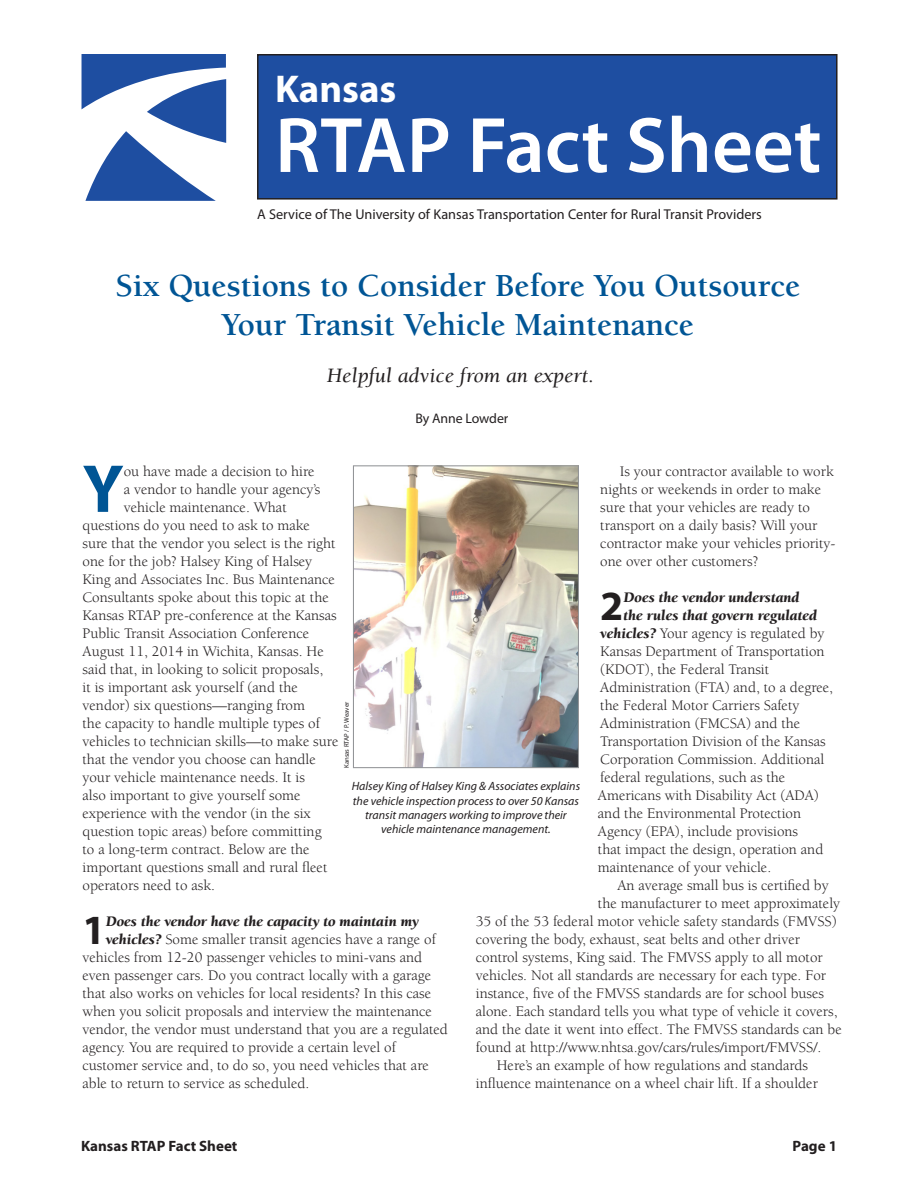
<style>
.page{position:relative;width:918px;height:1188px;background:#fff}
.page>*{position:absolute;margin:0;border:0;box-sizing:border-box;transform-origin:0 0}
.t1{font:600 79.2px "Myriad Pro";color:#fff}
.t2{font:700 68.4px "Myriad Pro";color:#005595}
.t3{font:700 41.7px "Myriad Pro";color:#231f20}
.t4{font:700 38.85px "Myriad Pro";color:#fff}
.t5{font:700 33px/39.6px "Berkeley Std";color:#005595;text-align:center}
.t6{font:italic 21px "Berkeley Std";color:#231f20;scale:1.07 1}
.t7{font:15px/18px "Berkeley Std";color:#231f20}
.t8{font:italic 900 15px "Berkeley Std";color:#231f20}
.t9{font:700 15px "Myriad Pro";color:#231f20}
.t10{font:14.25px "Myriad Pro";color:#231f20}
.t11{font:13.8px "Myriad Pro";letter-spacing:-.005em;color:#231f20}
.t12{font:italic 12px/14.4px "Myriad Pro";color:#231f20;text-align:center}
.t13{font:6.75px "Myriad Pro";color:#231f20}
.s1{font-weight:900;font-style:italic}
</style>
<div class="page">
<div style="left:258px;top:55px;width:579px;height:144px;background:#1e4ea1"></div>
<div style="left:257px;top:54px;width:581px;height:146px;border:2px solid #231f20"></div>
<svg style="left:82px;top:54px;width:144px;height:147px"></svg>
<img style="left:355px;top:467px;width:222px;height:299px">
<div style="left:353px;top:465px;width:226px;height:303px;border:1px solid #939598"></div>
<p class="t4" style="left:275px;top:64px;width:123px">Kansas</p>
<p class="t1" style="left:275px;top:95px;width:548px">RTAP Fact Sheet</p>
<p class="t10" style="left:257px;top:205px;width:506px">A Service of The University of Kansas Transportation Center for Rural Transit Providers</p>
<p class="t5" style="left:115px;top:266px;width:687px">Six Questions to Consider Before You Outsource<br>Your Transit Vehicle Maintenance</p>
<p class="t6" style="left:327px;top:365px;width:251px">Helpful advice from an expert.</p>
<p class="t11" style="left:415px;top:410px;width:95px">By Anne Lowder</p>
<p class="t2" style="left:83px;top:444px;width:43px">Y</p>
<p class="t7" style="left:124px;top:462px;width:192px">ou have made a decision to hire</p>
<p class="t7" style="left:600px;top:462px;width:237px;text-indent:19px">Is your contractor available to work nights or weekends in order to make sure that your vehicles are ready to transport on a daily basis? Will your contractor make your vehicles priority&shy;one over other customers?</p>
<p class="t3" style="left:600px;top:579px;width:25px">2</p>
<p class="t8" style="left:623px;top:589px;width:177px">Does the vendor understand</p>
<p class="t7" style="left:124px;top:480px;width:198px">a vendor to handle your agency’s</p>
<p class="t7" style="left:124px;top:498px;width:165px">vehicle maintenance. What</p>
<p class="t7" style="left:83px;top:516px;width:229px">questions do you need to ask to make</p>
<p class="t7" style="left:83px;top:534px;width:255px">sure that the vendor you select is the right</p>
<p class="t7" style="left:83px;top:552px;width:231px">one for the job? Halsey King of Halsey</p>
<p class="t7" style="left:83px;top:570px;width:254px">King and Associates Inc. Bus Maintenance</p>
<p class="t7" style="left:83px;top:588px;width:248px">Consultants spoke about this topic at the</p>
<p class="t7" style="left:83px;top:606px;width:256px">Kansas RTAP pre-conference at the Kansas</p>
<p class="t7" style="left:83px;top:624px;width:228px">Public Transit Association Conference</p>
<p class="t7" style="left:83px;top:642px;width:243px">August 11, 2014 in Wichita, Kansas. He</p>
<p class="t7" style="left:83px;top:660px;width:242px">said that, in looking to solicit proposals,</p>
<p class="t7" style="left:83px;top:678px;width:217px">it is important ask yourself (and the</p>
<p class="t7" style="left:83px;top:696px;width:224px">vendor) six questions—ranging from</p>
<p class="t7" style="left:83px;top:714px;width:239px">the capacity to handle multiple types of</p>
<p class="t7" style="left:83px;top:732px;width:257px">vehicles to technician skills—to make sure</p>
<p class="t7" style="left:83px;top:750px;width:235px">that the vendor you choose can handle</p>
<p class="t7" style="left:83px;top:768px;width:224px">your vehicle maintenance needs. It is</p>
<p class="t7" style="left:83px;top:786px;width:219px">also important to give yourself some</p>
<p class="t7" style="left:83px;top:804px;width:230px">experience with the vendor (in the six</p>
<p class="t7" style="left:83px;top:822px;width:241px">question topic areas) before committing</p>
<p class="t7" style="left:83px;top:840px;width:229px">to a long-term contract. Below are the</p>
<p class="t7" style="left:83px;top:858px;width:246px">important questions small and rural fleet</p>
<p class="t7" style="left:83px;top:876px;width:134px">operators need to ask.</p>
<p class="t3" style="left:83px;top:903px;width:25px">1</p>
<p class="t8" style="left:106px;top:913px;width:315px">Does the vendor have the capacity to maintain my</p>
<p class="t8" style="left:623px;top:607px;width:195px">the rules that govern regulated</p>
<p class="t7" style="left:600px;top:624px;width:226px"><span class="s1">vehicles?</span> Your agency is regulated by</p>
<p class="t7" style="left:600px;top:642px;width:226px">Kansas Department of Transportation</p>
<p class="t7" style="left:600px;top:660px;width:171px">(KDOT), the Federal Transit</p>
<p class="t7" style="left:600px;top:678px;width:234px">Administration (FTA) and, to a degree,</p>
<p class="t7" style="left:600px;top:696px;width:201px">the Federal Motor Carriers Safety</p>
<p class="t7" style="left:600px;top:714px;width:201px">Administration (FMCSA) and the</p>
<p class="t7" style="left:600px;top:732px;width:227px">Transportation Division of the Kansas</p>
<p class="t7" style="left:600px;top:750px;width:226px">Corporation Commission. Additional</p>
<p class="t7" style="left:600px;top:768px;width:187px">federal regulations, such as the</p>
<p class="t7" style="left:598px;top:786px;width:223px">Americans with Disability Act (ADA)</p>
<p class="t7" style="left:598px;top:804px;width:205px">and the Environmental Protection</p>
<p class="t7" style="left:598px;top:822px;width:202px">Agency (EPA), include provisions</p>
<p class="t7" style="left:598px;top:840px;width:227px">that impact the design, operation and</p>
<p class="t7" style="left:598px;top:858px;width:175px">maintenance of your vehicle.</p>
<p class="t7" style="left:617px;top:876px;width:213px">An average small bus is certified by</p>
<p class="t7" style="left:598px;top:894px;width:244px">the manufacturer to meet approximately</p>
<p class="t7" style="left:476px;top:912px;width:363px">35 of the 53 federal motor vehicle safety standards (FMVSS)</p>
<p class="t7" style="left:476px;top:930px;width:326px">covering the body, exhaust, seat belts and other driver</p>
<p class="t7" style="left:476px;top:948px;width:349px">control systems, King said. The FMVSS apply to all motor</p>
<p class="t7" style="left:476px;top:966px;width:352px">vehicles. Not all standards are necessary for each type. For</p>
<p class="t7" style="left:476px;top:984px;width:350px">instance, five of the FMVSS standards are for school buses</p>
<p class="t7" style="left:476px;top:1002px;width:363px">alone. Each standard tells you what type of vehicle it covers,</p>
<p class="t7" style="left:476px;top:1020px;width:367px">and the date it went into effect. The FMVSS standards can be</p>
<p class="t7" style="left:476px;top:1038px;width:347px">found at http://www.nhtsa.gov/cars/rules/import/FMVSS/.</p>
<p class="t7" style="left:476px;top:1056px;width:344px;text-indent:21px">Here’s an example of how regulations and standards influence maintenance on a wheel chair lift. If a shoulder</p>
<p class="t13" style="left:342px;top:768px;width:68px;rotate:-90deg">Kansas RTAP / P. Weaver</p>
<p class="t12" style="left:352px;top:779px;width:230px">Halsey King of Halsey King &amp; Associates explains the vehicle inspection process to over 50 Kansas transit managers working to improve their vehicle maintenance management.</p>
<p class="t7" style="left:106px;top:930px;width:332px"><span class="s1">vehicles?</span> Some smaller transit agencies have a range of</p>
<p class="t7" style="left:83px;top:948px;width:341px">vehicles from 12-20 passenger vehicles to mini-vans and</p>
<p class="t7" style="left:83px;top:966px;width:350px">even passenger cars. Do you contract locally with a garage</p>
<p class="t7" style="left:83px;top:984px;width:350px">that also works on vehicles for local residents? In this case</p>
<p class="t7" style="left:83px;top:1002px;width:351px">when you solicit proposals and interview the maintenance</p>
<p class="t7" style="left:83px;top:1020px;width:367px">vendor, the vendor must understand that you are a regulated</p>
<p class="t7" style="left:83px;top:1038px;width:315px">agency. You are required to provide a certain level of</p>
<p class="t7" style="left:83px;top:1056px;width:348px">customer service and, to do so, you need vehicles that are</p>
<p class="t7" style="left:83px;top:1074px;width:228px">able to return to service as scheduled.</p>
<p class="t9" style="left:81px;top:1136px;width:158px">Kansas RTAP Fact Sheet</p>
<p class="t9" style="left:793px;top:1136px;width:46px">Page 1</p>
</div>
